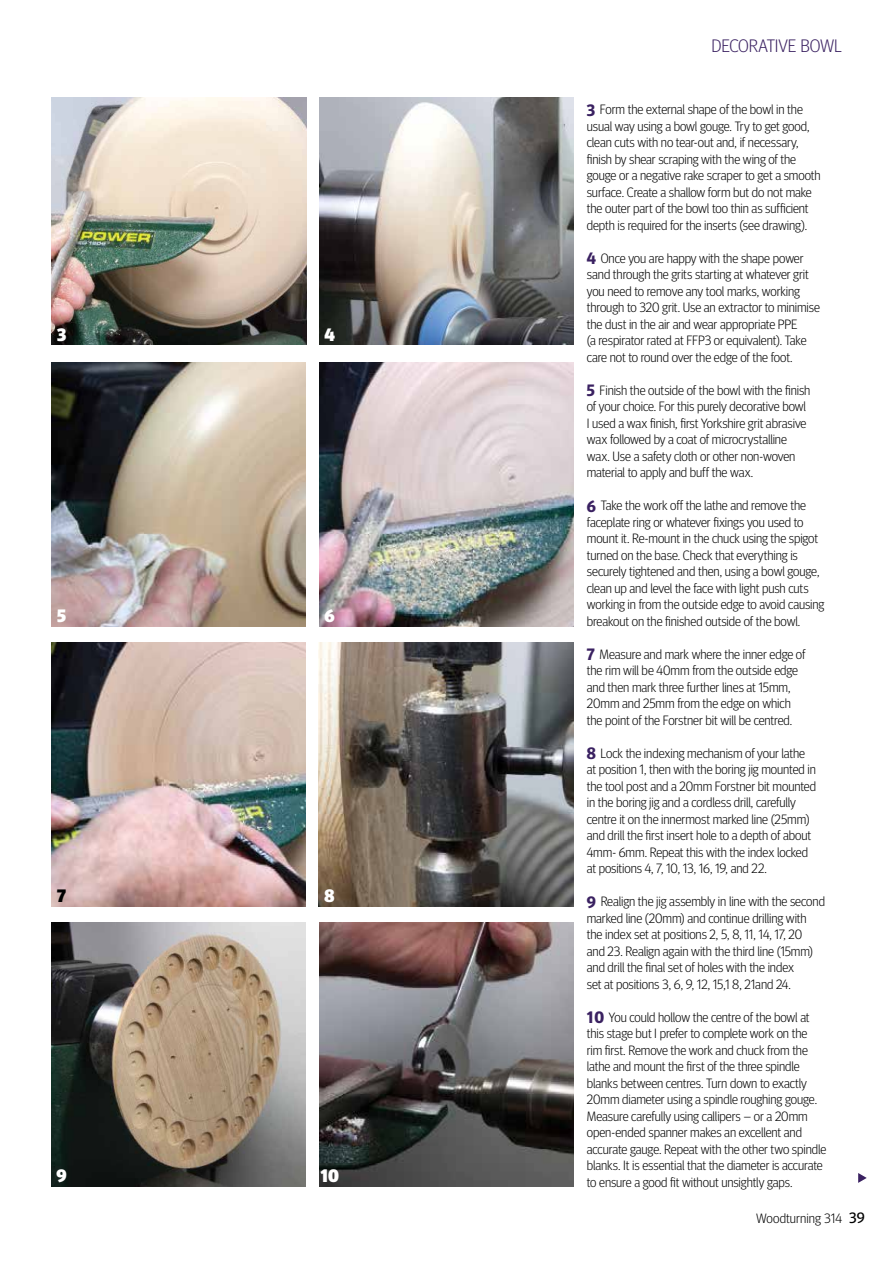
<style>
.page{position:relative;width:893px;height:1263px;background:#fff}
.page>*{position:absolute;margin:0;border:0;box-sizing:border-box;transform-origin:0 0}
.t1{font:300 18px "Meta Headline";letter-spacing:-.005em;color:#3a2161}
.t2{font:900 18px "Meta Headline";color:#fff}
.t3{font:900 18px "Meta Headline";color:#000}
.t4{font:300 13.5px/16.5px "Meta Headline";letter-spacing:-.005em;color:#000}
.s1{font-weight:700;font-size:16.5px;color:#3a2161}
.s2{font-weight:400;font-size:15px}
</style>
<div class="page">
<svg style="left:858px;top:1173px;width:9px;height:10px"></svg>
<img style="left:51px;top:362px;width:255px;height:264px">
<img style="left:319px;top:362px;width:255px;height:264px">
<img style="left:51px;top:923px;width:255px;height:263px">
<img style="left:319px;top:923px;width:255px;height:263px">
<img style="left:51px;top:643px;width:255px;height:263px">
<img style="left:319px;top:643px;width:255px;height:263px">
<img style="left:319px;top:97px;width:255px;height:248px">
<img style="left:51px;top:97px;width:255px;height:248px">
<h1 class="t2" style="left:57px;top:324px;width:11px">3</h1>
<h1 class="t2" style="left:324px;top:324px;width:12px">4</h1>
<h1 class="t2" style="left:57px;top:605px;width:10px">5</h1>
<h1 class="t2" style="left:325px;top:605px;width:12px">6</h1>
<h1 class="t3" style="left:57px;top:885px;width:10px">7</h1>
<h1 class="t2" style="left:325px;top:885px;width:11px">8</h1>
<h1 class="t2" style="left:57px;top:1165px;width:12px">9</h1>
<h1 class="t2" style="left:321px;top:1165px;width:20px">10</h1>
<h1 class="t1" style="left:711px;top:35px;width:132px">DECORATIVE BOWL</h1>
<p class="t4" style="left:587px;top:101px;width:235px"><span class="s1">3</span> Form the external shape of the bowl in the usual way using a bowl gouge. Try to get good, clean cuts with no tear-out and, if necessary, finish by shear scraping with the wing of the gouge or a negative rake scraper to get a smooth surface. Create a shallow form but do not make the outer part of the bowl too thin as sufficient depth is required for the inserts (see drawing).</p>
<p class="t4" style="left:587px;top:250px;width:235px"><span class="s1">4</span> Once you are happy with the shape power sand through the grits starting at whatever grit you need to remove any tool marks, working through to 320 grit. Use an extractor to minimise the dust in the air and wear appropriate PPE<br>(a respirator rated at FFP3 or equivalent). Take care not to round over the edge of the foot.</p>
<p class="t4" style="left:587px;top:382px;width:225px"><span class="s1">5</span> Finish the outside of the bowl with the finish of your choice. For this purely decorative bowl I used a wax finish, first Yorkshire grit abrasive wax followed by a coat of microcrystalline wax. Use a safety cloth or other non-woven material to apply and buff the wax.</p>
<p class="t4" style="left:587px;top:497px;width:239px"><span class="s1">6</span> Take the work off the lathe and remove the faceplate ring or whatever fixings you used to mount it. Re-mount in the chuck using the spigot turned on the base. Check that everything is securely tightened and then, using a bowl gouge, clean up and level the face with light push cuts working in from the outside edge to avoid causing breakout on the finished outside of the bowl.</p>
<p class="t4" style="left:587px;top:646px;width:220px"><span class="s1">7</span> Measure and mark where the inner edge of the rim will be 40mm from the outside edge and then mark three further lines at 15mm, 20mm and 25mm from the edge on which the point of the Forstner bit will be centred.</p>
<p class="t4" style="left:587px;top:745px;width:231px"><span class="s1">8</span> Lock the indexing mechanism of your lathe at position 1, then with the boring jig mounted in the tool post and a 20mm Forstner bit mounted in the boring jig and a cordless drill, carefully centre it on the innermost marked line (25mm) and drill the first insert hole to a depth of about 4mm- 6mm. Repeat this with the index locked at positions 4, 7, 10, 13, 16, 19, and 22.</p>
<p class="t4" style="left:587px;top:893px;width:240px"><span class="s1">9</span> Realign the jig assembly in line with the second marked line (20mm) and continue drilling with the index set at positions 2, 5, 8, 11, 14, 17, 20<br>and 23. Realign again with the third line (15mm) and drill the final set of holes with the index<br>set at positions 3, 6, 9, 12, 15,1 8, 21and 24.</p>
<p class="t4" style="left:587px;top:1009px;width:241px"><span class="s1">10</span> You could hollow the centre of the bowl at this stage but I prefer to complete work on the<br>rim first. Remove the work and chuck from the lathe and mount the first of the three spindle blanks between centres. Turn down to exactly 20mm diameter using a spindle roughing gouge.<br>Measure carefully using callipers – or a 20mm open-ended spanner makes an excellent and accurate gauge. Repeat with the other two spindle blanks. It is essential that the diameter is accurate to ensure a good fit without unsightly gaps.</p>
<p class="t4" style="left:756px;top:1210px;width:110px">Woodturning 314 <span class="s2">39</span></p>
</div>
